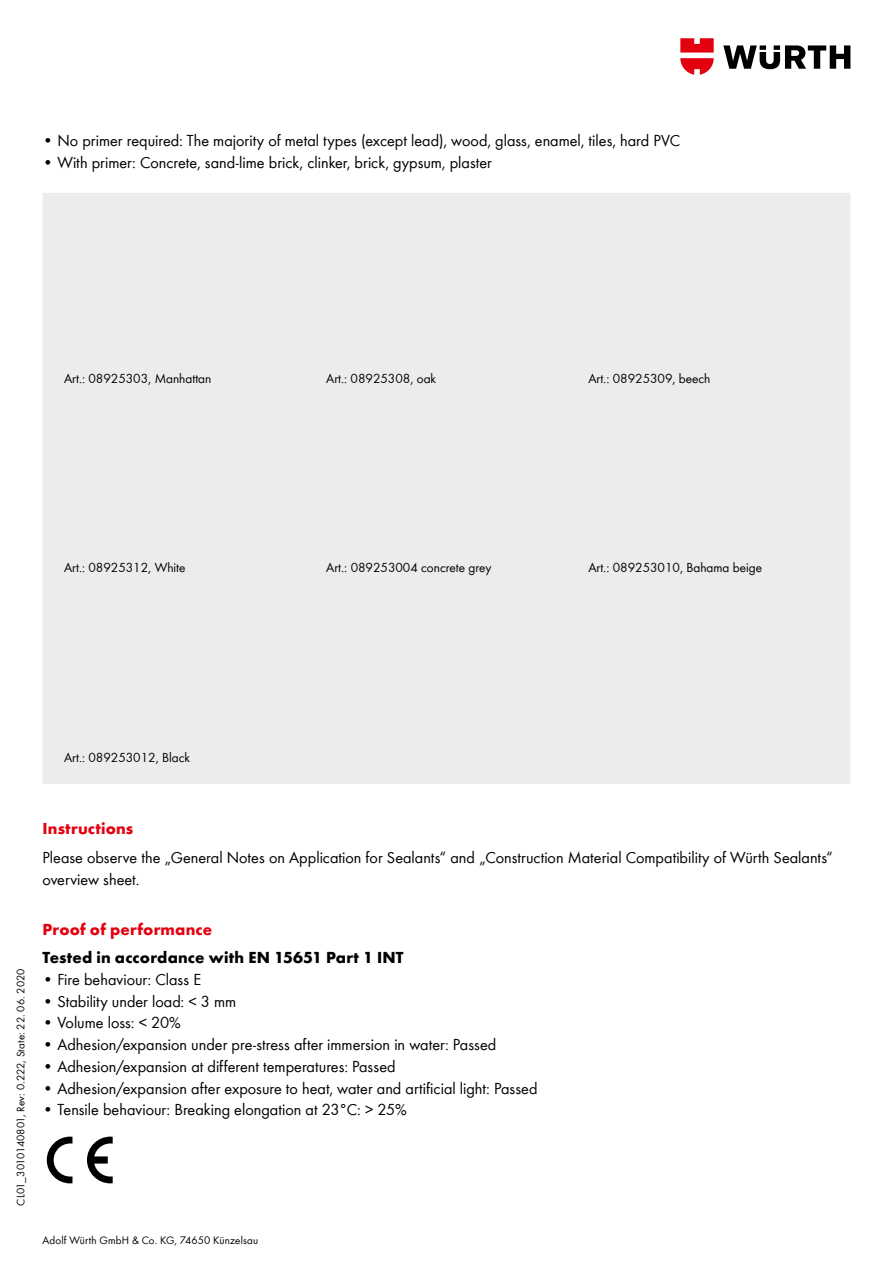
<style>
.page{position:relative;width:893px;height:1263px;background:#fff}
.page>*{position:absolute;margin:0;border:0;box-sizing:border-box;transform-origin:0 0}
.t1{font:16.5px/21.8px "Wuerth Global";color:#000}
.t2{font:700 16.5px "Wuerth Global";letter-spacing:.01em;color:#000}
.t3{font:700 16.5px "Wuerth Global";letter-spacing:.01em;color:#e3000f}
.t4{font:13.5px "Wuerth Global";color:#000}
.t5{font:11.25px "Wuerth Global";letter-spacing:.01em;color:#000}
</style>
<div class="page">
<svg style="left:723px;top:45px;width:127px;height:24px"></svg>
<svg style="left:680px;top:38px;width:34px;height:37px"></svg>
<div style="left:43px;top:193px;width:807px;height:591px;background:#ececed"></div>
<svg style="left:47px;top:1136px;width:25px;height:47px"></svg>
<svg style="left:87px;top:1136px;width:26px;height:47px"></svg>
<p class="t1" style="left:43px;top:129px;width:639px">• No primer required: The majority of metal types (except lead), wood, glass, enamel, tiles, hard PVC</p>
<p class="t1" style="left:43px;top:151px;width:451px">• With primer: Concrete, sand-lime brick, clinker, brick, gypsum, plaster</p>
<p class="t4" style="left:64px;top:370px;width:149px">Art.: 08925303, Manhattan</p>
<p class="t4" style="left:326px;top:370px;width:111px">Art.: 08925308, oak</p>
<p class="t4" style="left:588px;top:370px;width:124px">Art.: 08925309, beech</p>
<p class="t4" style="left:64px;top:560px;width:123px">Art.: 08925312, White</p>
<p class="t4" style="left:326px;top:560px;width:167px">Art.: 089253004 concrete grey</p>
<p class="t4" style="left:588px;top:560px;width:175px">Art.: 089253010, Bahama beige</p>
<p class="t4" style="left:64px;top:749px;width:127px">Art.: 089253012, Black</p>
<p class="t5" style="left:14px;top:1205px;width:238px;rotate:-90deg">CL01_3010140801, Rev: 0.222, State: 22. 06. 2020</p>
<p class="t3" style="left:43px;top:819px;width:92px">Instructions</p>
<p class="t1" style="left:43px;top:846px;width:792px">Please observe the „General Notes on Application for Sealants“ and „Construction Material Compatibility of Würth Sealants“ overview sheet.</p>
<p class="t3" style="left:43px;top:919px;width:171px">Proof of performance</p>
<p class="t2" style="left:43px;top:948px;width:363px">Tested in accordance with EN 15651 Part 1 INT</p>
<p class="t1" style="left:43px;top:968px;width:160px">• Fire behaviour: Class E</p>
<p class="t1" style="left:43px;top:990px;width:195px">• Stability under load: &lt; 3 mm</p>
<p class="t1" style="left:43px;top:1012px;width:140px">• Volume loss: &lt; 20%</p>
<p class="t1" style="left:43px;top:1033px;width:455px">• Adhesion/expansion under pre-stress after immersion in water: Passed</p>
<p class="t1" style="left:43px;top:1055px;width:355px">• Adhesion/expansion at different temperatures: Passed</p>
<p class="t1" style="left:43px;top:1077px;width:496px">• Adhesion/expansion after exposure to heat, water and artificial light: Passed</p>
<p class="t1" style="left:43px;top:1099px;width:366px">• Tensile behaviour: Breaking elongation at 23°C: &gt; 25%</p>
<p class="t5" style="left:43px;top:1233px;width:217px">Adolf Würth GmbH &amp; Co. KG, 74650 Künzelsau</p>
</div>
